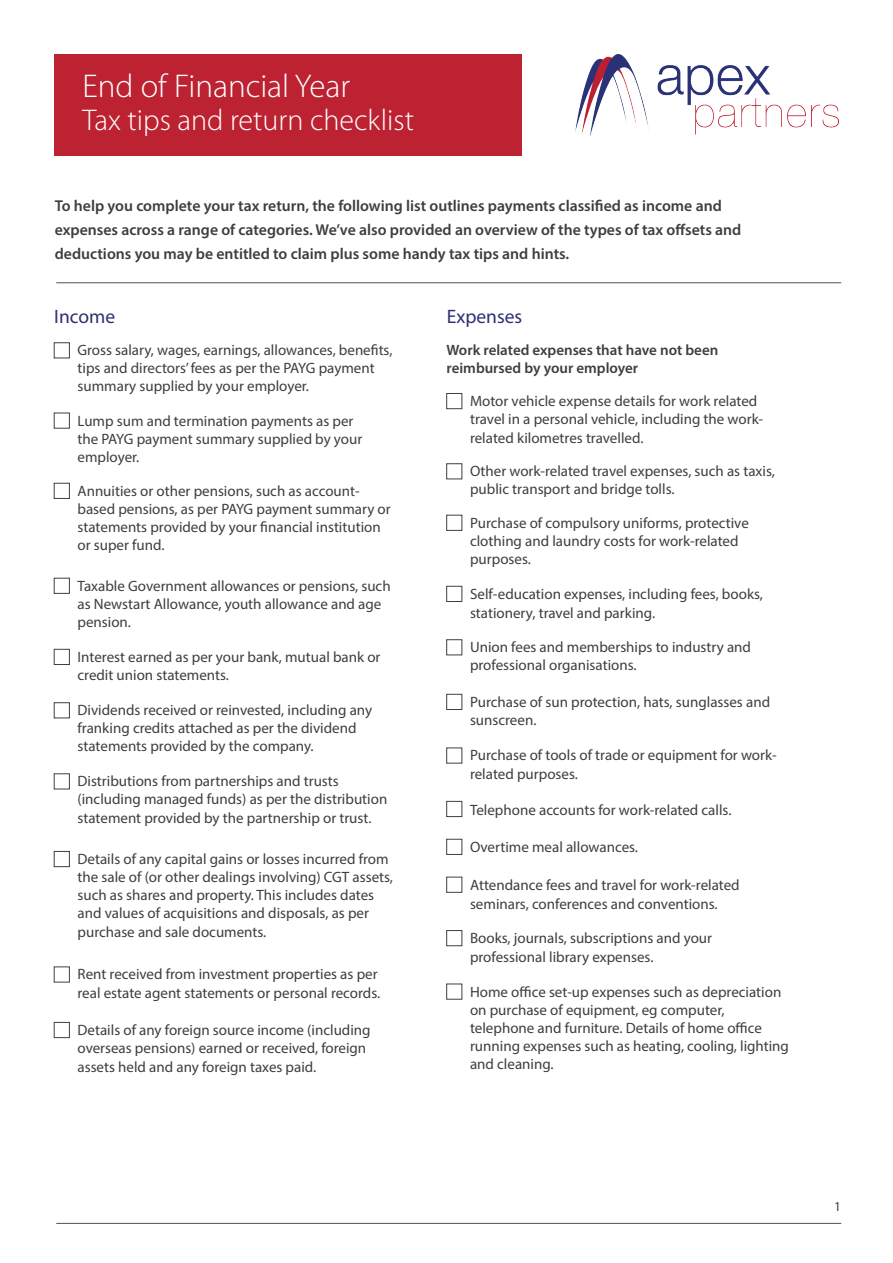
<style>
.page{position:relative;width:893px;height:1263px;background:#fff}
.page>*{position:absolute;margin:0;border:0;box-sizing:border-box;transform-origin:0 0}
.t1{font:300 33px "Myriad Pro";color:#fff}
.t2{font:300 30px "Myriad Pro";color:#fff}
.t3{font:19.5px "Myriad Pro";color:#2f2f73}
.t4{font:600 15.75px/23.7px "Myriad Pro";color:#3e3e3f}
.Paragraph_Style_1{font:15px/18px "Myriad Pro";color:#3e3e3f}
.Paragraph_Style_1-2{font:600 15px/18px "Myriad Pro";color:#3e3e3f}
.t5{font:13.5px "Myriad Pro";color:#3e3e3f}
</style>
<div class="page">
<hr style="left:56px;top:282px;width:785px;height:1px;background:#535252">
<div style="left:54px;top:343px;width:16px;height:15px;border:1px solid #413f41"></div>
<div style="left:54px;top:413px;width:16px;height:15px;border:1px solid #413f41"></div>
<div style="left:446px;top:393px;width:16px;height:16px;border:1px solid #413f41"></div>
<div style="left:54px;top:483px;width:16px;height:16px;border:1px solid #413f41"></div>
<div style="left:446px;top:463px;width:16px;height:16px;border:1px solid #413f41"></div>
<div style="left:54px;top:578px;width:16px;height:15px;border:1px solid #413f41"></div>
<div style="left:446px;top:515px;width:16px;height:15px;border:1px solid #413f41"></div>
<div style="left:54px;top:649px;width:16px;height:16px;border:1px solid #413f41"></div>
<div style="left:446px;top:586px;width:16px;height:16px;border:1px solid #413f41"></div>
<div style="left:54px;top:702px;width:16px;height:16px;border:1px solid #413f41"></div>
<div style="left:446px;top:639px;width:16px;height:16px;border:1px solid #413f41"></div>
<div style="left:54px;top:774px;width:16px;height:15px;border:1px solid #413f41"></div>
<div style="left:446px;top:694px;width:16px;height:16px;border:1px solid #413f41"></div>
<div style="left:54px;top:851px;width:16px;height:16px;border:1px solid #413f41"></div>
<div style="left:446px;top:748px;width:16px;height:15px;border:1px solid #413f41"></div>
<div style="left:446px;top:877px;width:16px;height:15px;border:1px solid #413f41"></div>
<div style="left:446px;top:930px;width:16px;height:16px;border:1px solid #413f41"></div>
<div style="left:446px;top:984px;width:16px;height:15px;border:1px solid #413f41"></div>
<div style="left:446px;top:801px;width:16px;height:16px;border:1px solid #413f41"></div>
<div style="left:446px;top:839px;width:16px;height:16px;border:1px solid #413f41"></div>
<div style="left:54px;top:967px;width:16px;height:15px;border:1px solid #413f41"></div>
<div style="left:54px;top:1022px;width:16px;height:16px;border:1px solid #413f41"></div>
<div style="left:54px;top:54px;width:468px;height:102px;background:#bd2232"></div>
<hr style="left:56px;top:1223px;width:785px;height:1px;background:#535252">
<img style="left:575px;top:54px;width:264px;height:82px">
<p class="t1" style="left:82px;top:68px;width:269px">End of Financial Year</p>
<p class="t2" style="left:82px;top:104px;width:333px">Tax tips and return checklist</p>
<p class="t4" style="left:55px;top:194px;width:688px">To help you complete your tax return, the following list outlines payments classified as income and expenses across a range of categories. We’ve also provided an overview of the types of tax offsets and deductions you may be entitled to claim plus some handy tax tips and hints.</p>
<p class="t3" style="left:54px;top:304px;width:63px">Income</p>
<p class="t3" style="left:447px;top:304px;width:77px">Expenses</p>
<p class="Paragraph_Style_1" style="left:78px;top:341px;width:316px">Gross salary, wages, earnings, allowances, benefits, tips and directors’ fees as per the PAYG payment summary supplied by your employer.</p>
<p class="Paragraph_Style_1-2" style="left:446px;top:341px;width:273px">Work related expenses that have not been reimbursed by your employer</p>
<p class="Paragraph_Style_1" style="left:78px;top:411px;width:286px">Lump sum and termination payments as per the PAYG payment summary supplied by your employer.</p>
<p class="Paragraph_Style_1" style="left:470px;top:392px;width:295px;line-height:18.5px">Motor vehicle expense details for work related travel in a personal vehicle, including the work&shy;related kilometres travelled.</p>
<p class="Paragraph_Style_1" style="left:470px;top:462px;width:306px">Other work-related travel expenses, such as taxis, public transport and bridge tolls.</p>
<p class="Paragraph_Style_1" style="left:78px;top:481px;width:315px">Annuities or other pensions, such as account&shy;based pensions, as per PAYG payment summary or statements provided by your financial institution or super fund.</p>
<p class="Paragraph_Style_1" style="left:470px;top:513px;width:280px">Purchase of compulsory uniforms, protective clothing and laundry costs for work-related purposes.</p>
<p class="Paragraph_Style_1" style="left:78px;top:576px;width:315px">Taxable Government allowances or pensions, such as Newstart Allowance, youth allowance and age pension.</p>
<p class="Paragraph_Style_1" style="left:78px;top:648px;width:304px">Interest earned as per your bank, mutual bank or credit union statements.</p>
<p class="Paragraph_Style_1" style="left:78px;top:701px;width:296px">Dividends received or reinvested, including any franking credits attached as per the dividend statements provided by the company.</p>
<p class="Paragraph_Style_1" style="left:78px;top:772px;width:311px;line-height:18.5px">Distributions from partnerships and trusts (including managed funds) as per the distribution statement provided by the partnership or trust.</p>
<p class="Paragraph_Style_1" style="left:78px;top:850px;width:317px">Details of any capital gains or losses incurred from the sale of (or other dealings involving) CGT assets, such as shares and property. This includes dates and values of acquisitions and disposals, as per purchase and sale documents.</p>
<p class="Paragraph_Style_1" style="left:78px;top:965px;width:304px;line-height:18.9px">Rent received from investment properties as per real estate agent statements or personal records.</p>
<p class="Paragraph_Style_1" style="left:78px;top:1020px;width:295px;line-height:18.5px">Details of any foreign source income (including overseas pensions) earned or received, foreign assets held and any foreign taxes paid.</p>
<p class="Paragraph_Style_1" style="left:470px;top:584px;width:294px;line-height:18.9px">Self-education expenses, including fees, books, stationery, travel and parking.</p>
<p class="Paragraph_Style_1" style="left:470px;top:638px;width:283px">Union fees and memberships to industry and professional organisations.</p>
<p class="Paragraph_Style_1" style="left:470px;top:693px;width:302px">Purchase of sun protection, hats, sunglasses and sunscreen.</p>
<p class="Paragraph_Style_1" style="left:470px;top:746px;width:308px">Purchase of tools of trade or equipment for work&shy;related purposes.</p>
<p class="Paragraph_Style_1" style="left:470px;top:800px;width:263px">Telephone accounts for work-related calls.</p>
<p class="Paragraph_Style_1" style="left:470px;top:837px;width:170px">Overtime meal allowances.</p>
<p class="Paragraph_Style_1" style="left:470px;top:875px;width:271px;line-height:18.9px">Attendance fees and travel for work-related seminars, conferences and conventions.</p>
<p class="Paragraph_Style_1" style="left:470px;top:928px;width:244px;line-height:18.9px">Books, journals, subscriptions and your professional library expenses.</p>
<p class="Paragraph_Style_1" style="left:470px;top:982px;width:320px">Home office set-up expenses such as depreciation on purchase of equipment, eg computer, telephone and furniture. Details of home office running expenses such as heating, cooling, lighting and cleaning.</p>
<p class="t5" style="left:834px;top:1198px;width:8px">1</p>
</div>
